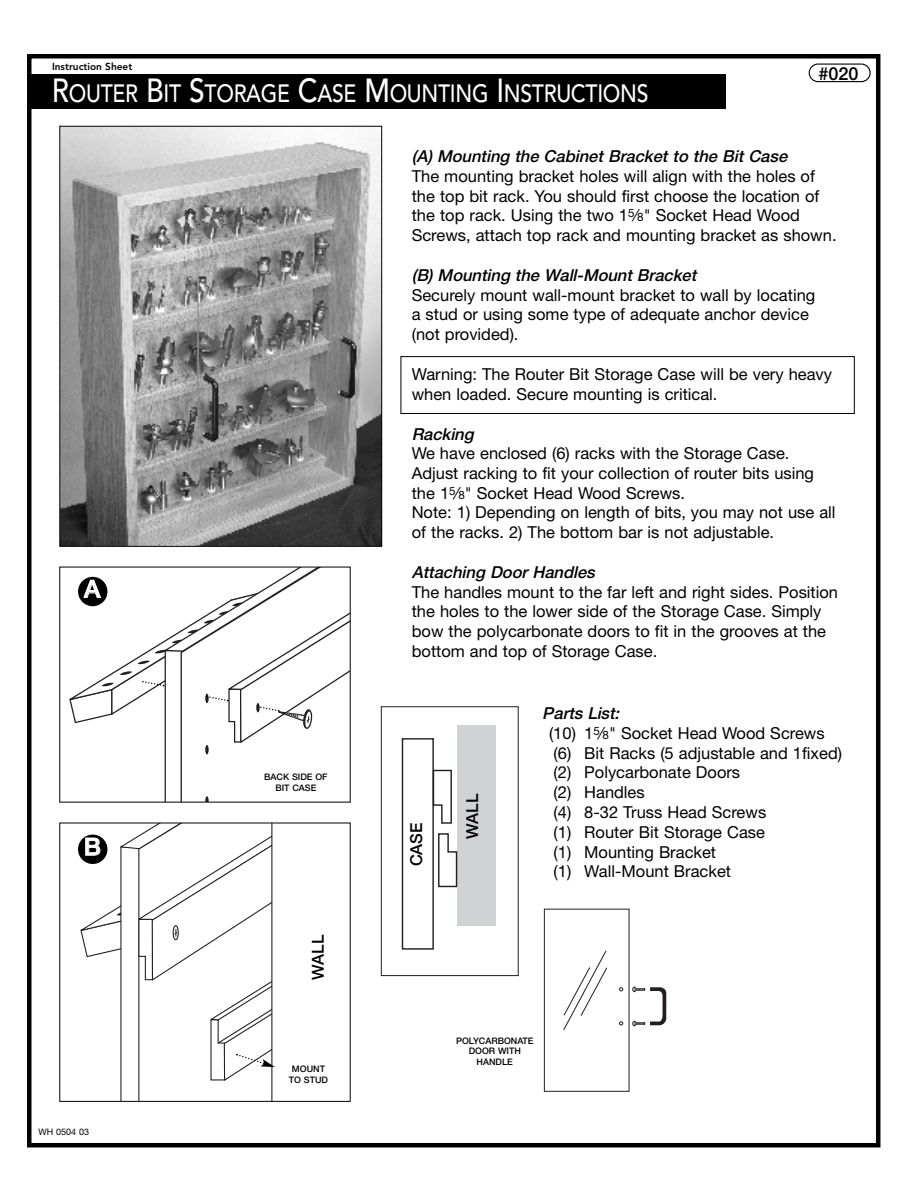
<style>
.page{position:relative;width:918px;height:1188px;background:#fff}
.page>*{position:absolute;margin:0;border:0;box-sizing:border-box;transform-origin:0 0}
.t1{font:500 24.9px "Avenir";letter-spacing:-.015em;color:#fff;scale:.85 1}
.t2{font:500 24px "Helvetica Neue";color:#fff}
.t3{font:500 18px "Helvetica Neue";color:#000}
.t4{font:16.5px/19.8px "Helvetica Neue";color:#000}
.t5{font:italic 500 16.5px "Helvetica Neue";color:#000}
.t6{font:500 16.5px "Helvetica Neue";color:#000}
.t7{font:800 10.05px "Avenir";color:#000}
.t8{font:500 9px/10.8px "Helvetica Neue";color:#000;text-align:center}
.t9{font:9px "Helvetica Neue";color:#000}
.s1{font-size:33.15px}
.s2{font-size:11.55px}
.s3{font-weight:500;font-style:italic}
</style>
<div class="page">
<div style="left:27px;top:54px;width:853px;height:1094px;border:4px solid #000"></div>
<div style="left:30px;top:74px;width:696px;height:34px;background:#000"></div>
<svg style="left:809px;top:64px;width:62px;height:18px"></svg>
<div style="left:544px;top:909px;width:85px;height:183px;border:1px solid #231f20"></div>
<svg style="left:563px;top:951px;width:44px;height:79px"></svg>
<svg style="left:632px;top:987px;width:34px;height:39px"></svg>
<svg style="left:619px;top:987px;width:4px;height:4px"></svg>
<svg style="left:619px;top:1021px;width:4px;height:4px"></svg>
<svg style="left:80px;top:823px;width:270px;height:278px"></svg>
<svg style="left:68px;top:567px;width:282px;height:235px"></svg>
<div style="left:78px;top:577px;width:29px;height:29px;background:#000;border-radius:50%"></div>
<div style="left:78px;top:835px;width:29px;height:29px;background:#000;border-radius:50%"></div>
<img style="left:61px;top:128px;width:319px;height:417px">
<div style="left:59px;top:126px;width:323px;height:421px;border:1px solid #000"></div>
<div style="left:402px;top:738px;width:32px;height:212px;border:1px solid #231f20"></div>
<div style="left:457px;top:725px;width:38px;height:201px;background:#d1d2d4"></div>
<svg style="left:438px;top:833px;width:20px;height:55px"></svg>
<svg style="left:432px;top:769px;width:20px;height:55px"></svg>
<div style="left:381px;top:706px;width:138px;height:270px;border:1px solid #231f20"></div>
<div style="left:401px;top:356px;width:454px;height:58px;border:1px solid #000"></div>
<p class="t7" style="left:52px;top:62px;width:82px">Instruction Sheet</p>
<h1 class="t1" style="left:52px;top:84px;width:703px"><span class="s1">R</span>OUTER <span class="s1">B</span>IT <span class="s1">S</span>TORAGE <span class="s1">C</span>ASE <span class="s1">M</span>OUNTING <span class="s1">I</span>NSTRUCTIONS</h1>
<p class="t3" style="left:818px;top:67px;width:42px">#020</p>
<h2 class="t2" style="left:84px;top:580px;width:18px">A</h2>
<h2 class="t2" style="left:84px;top:838px;width:18px">B</h2>
<p class="t9" style="left:39px;top:1129px;width:52px">WH 0504 03</p>
<p class="t8" style="left:264px;top:772px;width:65px">BACK SIDE OF<br>BIT CASE</p>
<p class="t6" style="left:312px;top:980px;width:47px;rotate:-90deg">WALL</p>
<p class="t8" style="left:289px;top:1064px;width:41px">MOUNT<br>TO STUD</p>
<p class="t5" style="left:412px;top:151px;width:380px">(A) Mounting the Cabinet Bracket to the Bit Case</p>
<p class="t4" style="left:412px;top:168px;width:426px">The mounting bracket holes will align with the holes of the top bit rack. You should first choose the location of the top rack. Using the two 1<sup>5</sup>⁄<span class="s2">8</span>" Socket Head Wood Screws, attach top rack and mounting bracket as shown.</p>
<p class="t5" style="left:412px;top:269px;width:289px">(B) Mounting the Wall-Mount Bracket</p>
<p class="t4" style="left:412px;top:287px;width:405px">Securely mount wall-mount bracket to wall by locating a stud or using some type of adequate anchor device (not provided).</p>
<p class="t4" style="left:412px;top:366px;width:422px">Warning: The Router Bit Storage Case will be very heavy when loaded. Secure mounting is critical.</p>
<p class="t5" style="left:412px;top:428px;width:66px">Racking</p>
<p class="t4" style="left:412px;top:445px;width:425px">We have enclosed (6) racks with the Storage Case.<br>Adjust racking to fit your collection of router bits using the 1<sup>5</sup>⁄<span class="s2">8</span>" Socket Head Wood Screws.<br>Note: 1) Depending on length of bits, you may not use all of the racks. 2) The bottom bar is not adjustable.</p>
<p class="t5" style="left:412px;top:566px;width:188px">Attaching Door Handles</p>
<p class="t4" style="left:412px;top:584px;width:428px">The handles mount to the far left and right sides. Position the holes to the lower side of the Storage Case. Simply bow the polycarbonate doors to fit in the grooves at the bottom and top of Storage Case.</p>
<p class="t6" style="left:410px;top:866px;width:46px;rotate:-90deg">CASE</p>
<p class="t6" style="left:467px;top:839px;width:47px;rotate:-90deg">WALL</p>
<p class="t4" style="left:549px;top:705px;width:295px;text-indent:-7px"><span class="s3">Parts List:<br></span>(10) 1<sup>5</sup>⁄<span class="s2">8</span>" Socket Head Wood Screws (6) Bit Racks (5 adjustable and 1fixed) (2) Polycarbonate Doors<br>(2) Handles<br>(4) 8-32 Truss Head Screws<br>(1) Router Bit Storage Case<br>(1) Mounting Bracket<br>(1) Wall-Mount Bracket</p>
<p class="t8" style="left:456px;top:1036px;width:79px">POLYCARBONATE<br>DOOR WITH<br>HANDLE</p>
</div>
